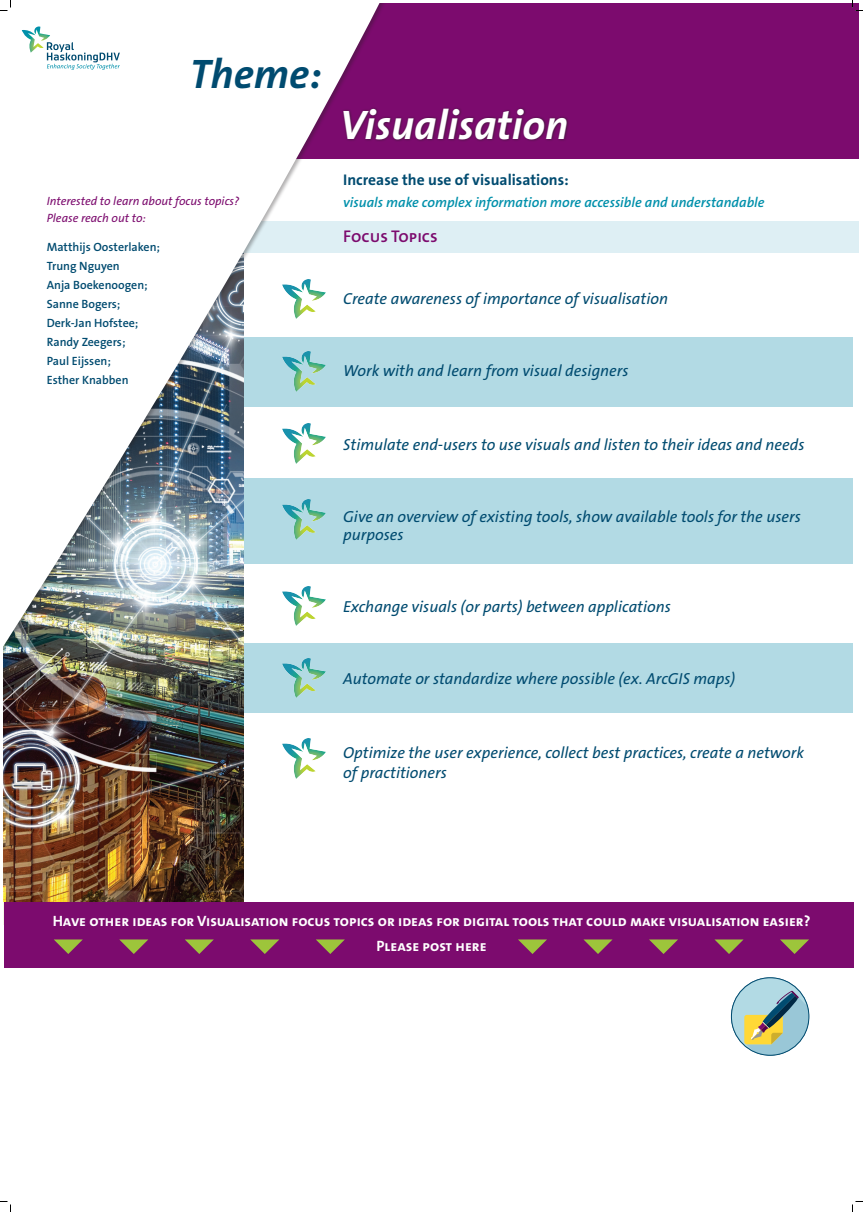
<style>
.page{position:relative;width:863px;height:1212px;background:#fff}
.page>*{position:absolute;margin:0;border:0;box-sizing:border-box;transform-origin:0 0}
.t1{font:italic 700 41.5px "The Sans Os F";color:#fff}
.t2{font:italic 700 41.5px "The Sans Os F";color:#004b70}
.t3{font:600 17px "The Sans Os F";color:#7c0b6e}
.t4{font:italic 16px/18px "The Sans Os F";color:#004b70}
.t5{font:700 15.5px "The Sans Os F";color:#004b70}
.t6{font:700 15px/25px "The Sans Os F";color:#fff;text-align:center}
.t7{font:italic 600 14px "The Sans Os F";color:#0090ab}
.t8{font:600 12px/19px "The Sans Os F";color:#004b70}
.t9{font:italic 12px/17px "The Sans Os F";color:#7c0b6e}
</style>
<div class="page">
<div style="left:3px;top:337px;width:849px;height:70px;background:#b2dae4"></div>
<div style="left:3px;top:643px;width:849px;height:69px;background:#b2dae4"></div>
<div style="left:3px;top:478px;width:849px;height:85px;background:#b2dae4"></div>
<img style="left:3px;top:731px;width:241px;height:171px">
<div style="left:3px;top:222px;width:856px;height:31px;background:#deeff4"></div>
<div style="left:3px;top:3px;width:856px;height:156px;background:#7c0b6e"></div>
<img style="left:3px;top:3px;width:453px;height:725px">
<div style="left:342px;top:106px;width:228px;height:37px;background:#231f20;opacity:.75"></div>
<div style="left:5px;top:902px;width:849px;height:65px;background:#7c0b6e"></div>
<svg style="left:54px;top:939px;width:29px;height:15px"></svg>
<svg style="left:119px;top:939px;width:29px;height:15px"></svg>
<svg style="left:185px;top:939px;width:29px;height:15px"></svg>
<svg style="left:250px;top:939px;width:29px;height:15px"></svg>
<svg style="left:316px;top:939px;width:29px;height:15px"></svg>
<svg style="left:518px;top:939px;width:29px;height:15px"></svg>
<svg style="left:583px;top:939px;width:29px;height:15px"></svg>
<svg style="left:649px;top:939px;width:29px;height:15px"></svg>
<svg style="left:714px;top:939px;width:29px;height:15px"></svg>
<svg style="left:780px;top:939px;width:29px;height:15px"></svg>
<svg style="left:22px;top:26px;width:98px;height:44px;background:#dceaec"></svg>
<img style="left:282px;top:279px;width:43px;height:40px">
<img style="left:282px;top:351px;width:43px;height:40px">
<img style="left:282px;top:424px;width:43px;height:39px">
<img style="left:282px;top:499px;width:43px;height:40px">
<img style="left:282px;top:586px;width:43px;height:40px">
<img style="left:282px;top:658px;width:43px;height:39px">
<img style="left:282px;top:738px;width:43px;height:40px">
<svg style="left:731px;top:977px;width:78px;height:78px"></svg>
<div style="left:731px;top:977px;width:78px;height:78px;border:1px solid #004b70;border-radius:50%"></div>
<svg style="left:0;top:0;width:11px;height:11px"></svg>
<svg style="left:0;top:1201px;width:11px;height:11px"></svg>
<svg style="left:852px;top:0;width:11px;height:11px"></svg>
<svg style="left:852px;top:1201px;width:11px;height:11px"></svg>
<h1 class="t2" style="left:190px;top:48px;width:133px">Theme:</h1>
<p class="t9" style="left:47px;top:192px;width:194px">Interested to learn about focus topics?<br>Please reach out to:</p>
<p class="t8" style="left:47px;top:237px;width:115px">Matthijs Oosterlaken;<br>Trung Nguyen<br>Anja Boekenoogen;<br>Sanne Bogers;<br>Derk-Jan Hofstee;<br>Randy Zeegers;<br>Paul Eijssen;<br>Esther Knabben</p>
<h1 class="t1" style="left:340px;top:98px;width:230px">Visualisation</h1>
<p class="t5" style="left:343px;top:170px;width:227px">Increase the use of visualisations:</p>
<p class="t7" style="left:343px;top:193px;width:423px">visuals make complex information more accessible and understandable</p>
<p class="t3" style="left:343px;top:225px;width:96px">Focus Topics</p>
<p class="t4" style="left:343px;top:289px;width:326px">Create awareness of importance of visualisation</p>
<p class="t4" style="left:343px;top:361px;width:287px">Work with and learn from visual designers</p>
<p class="t4" style="left:343px;top:435px;width:463px">Stimulate end-users to use visuals and listen to their ideas and needs</p>
<p class="t4" style="left:343px;top:507px;width:459px">Give an overview of existing tools, show available tools for the users purposes</p>
<p class="t4" style="left:343px;top:597px;width:329px">Exchange visuals (or parts) between applications</p>
<p class="t4" style="left:343px;top:669px;width:393px">Automate or standardize where possible (ex. ArcGIS maps)</p>
<p class="t4" style="left:343px;top:742px;width:462px;line-height:20px">Optimize the user experience, collect best practices, create a network of practitioners</p>
<p class="t6" style="left:53px;top:908px;width:759px">Have other ideas for Visualisation focus topics or ideas for digital tools that could make visualisation easier?<br>Please post here</p>
</div>
